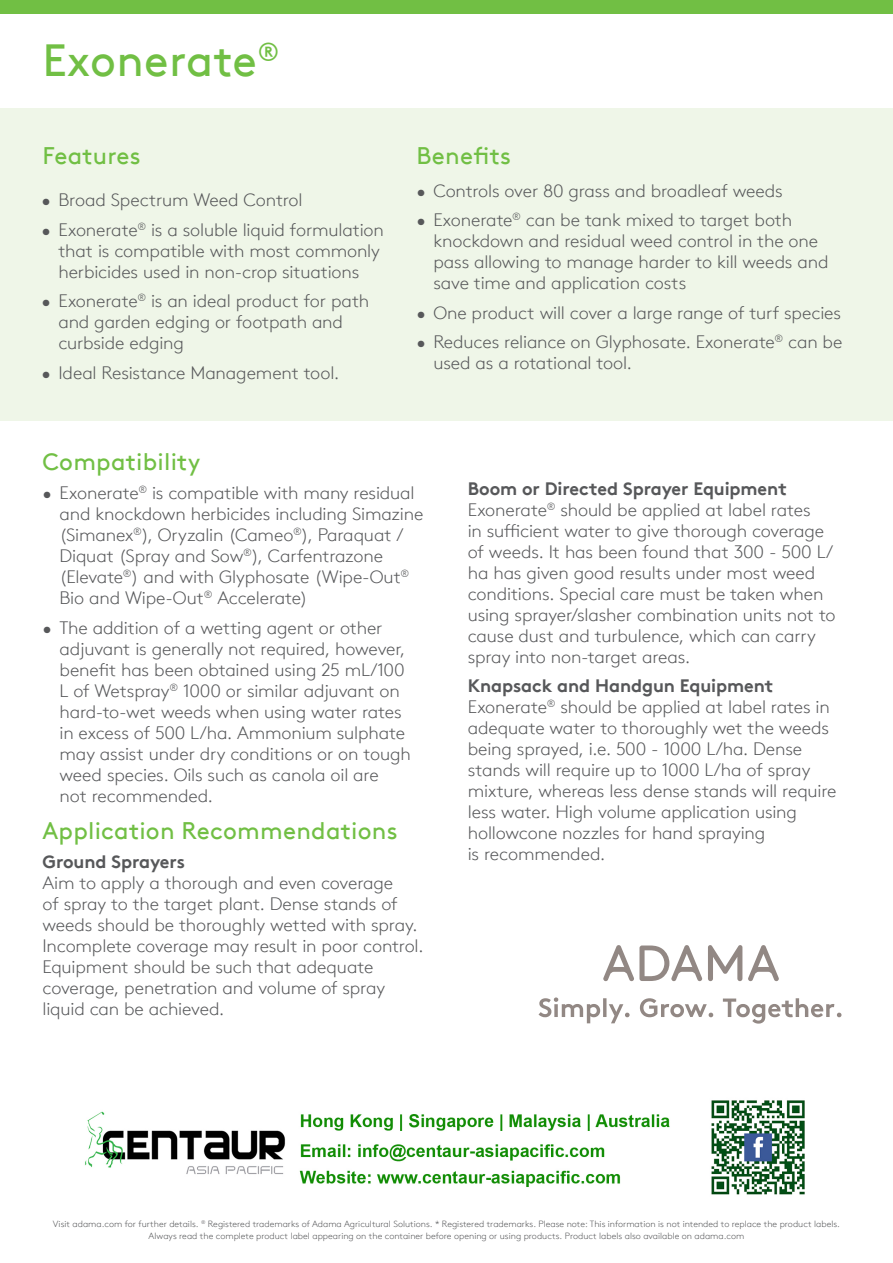
<style>
.page{position:relative;width:893px;height:1263px;background:#fff}
.page>*{position:absolute;margin:0;border:0;box-sizing:border-box;transform-origin:0 0}
.t1{font:45px "Brown TT";letter-spacing:.01em;color:#71bf44}
.t2{font:24px "Brown TT";letter-spacing:.01em;color:#71bf44}
.t3{font:300 18px/21px "Brown TT";letter-spacing:-.01em;color:#57585a}
.t4{font:700 18px "Brown TT";letter-spacing:-.005em;color:#57585a}
.t5{font:300 9px/12px "Brown TT";color:#57585a;text-align:center}
.s1{font-weight:700}
</style>
<div class="page">
<div style="left:0;top:108px;width:893px;height:313px;background:#eff6e8"></div>
<div style="left:0;top:0;width:893px;height:14px;background:#71bf44"></div>
<svg style="left:603px;top:945px;width:99px;height:36px"></svg>
<svg style="left:748px;top:945px;width:31px;height:36px"></svg>
<svg style="left:708px;top:945px;width:34px;height:36px"></svg>
<svg style="left:538px;top:997px;width:303px;height:26px"></svg>
<img style="left:85px;top:1100px;width:720px;height:95px">
<h1 class="t1" style="left:43px;top:34px;width:238px">Exonerate<sup>®</sup></h1>
<h2 class="t2" style="left:43px;top:142px;width:100px">Features</h2>
<h2 class="t2" style="left:416px;top:142px;width:96px">Benefits</h2>
<p class="t3" style="left:41px;top:190px;width:263px">• Broad Spectrum Weed Control</p>
<p class="t3" style="left:58px;top:219px;width:327px;text-indent:-17px">• Exonerate<sup>®</sup> is a soluble liquid formulation that is compatible with most commonly herbicides used in non-crop situations</p>
<p class="t3" style="left:58px;top:291px;width:312px;text-indent:-17px">• Exonerate<sup>®</sup> is an ideal product for path and garden edging or footpath and curbside edging</p>
<p class="t3" style="left:41px;top:362px;width:299px">• Ideal Resistance Management tool.</p>
<p class="t3" style="left:416px;top:180px;width:368px">• Controls over 80 grass and broadleaf weeds</p>
<p class="t3" style="left:433px;top:210px;width:397px;text-indent:-17px">• Exonerate<sup>®</sup> can be tank mixed to target both knockdown and residual weed control in the one pass allowing to manage harder to kill weeds and save time and application costs</p>
<p class="t3" style="left:416px;top:302px;width:426px">• One product will cover a large range of turf species</p>
<p class="t3" style="left:433px;top:332px;width:411px;text-indent:-17px">• Reduces reliance on Glyphosate. Exonerate<sup>®</sup> can be used as a rotational tool.</p>
<h2 class="t2" style="left:43px;top:447px;width:159px">Compatibility</h2>
<p class="t3" style="left:60px;top:483px;width:365px;text-indent:-17px">• Exonerate<sup>®</sup> is compatible with many residual and knockdown herbicides including Simazine (Simanex<sup>®</sup>), Oryzalin (Cameo<sup>®</sup>), Paraquat / Diquat (Spray and Sow<sup>®</sup>), Carfentrazone (Elevate<sup>®</sup>) and with Glyphosate (Wipe-Out<sup>® </sup>Bio and Wipe-Out<sup>®</sup> Accelerate)</p>
<p class="t3" style="left:60px;top:617px;width:353px;text-indent:-17px">• The addition of a wetting agent or other adjuvant is generally not required, however, benefit has been obtained using 25 mL/100<br>L of Wetspray<sup>®</sup> 1000 or similar adjuvant on hard-to-wet weeds when using water rates in excess of 500 L/ha. Ammonium sulphate may assist under dry conditions or on tough weed species. Oils such as canola oil are<br>not recommended.</p>
<h2 class="t2" style="left:43px;top:816px;width:357px">Application Recommendations</h2>
<p class="t4" style="left:43px;top:851px;width:144px">Ground Sprayers</p>
<p class="t3" style="left:43px;top:873px;width:382px">Aim to apply a thorough and even coverage<br>of spray to the target plant. Dense stands of weeds should be thoroughly wetted with spray.<br>Incomplete coverage may result in poor control.<br>Equipment should be such that adequate coverage, penetration and volume of spray liquid can be achieved.</p>
<p class="t3" style="left:468px;top:478px;width:369px"><span class="s1">Boom or Directed Sprayer Equipment </span>Exonerate<sup>®</sup> should be applied at label rates<br>in sufficient water to give thorough coverage of weeds. It has been found that 300 - 500 L/ ha has given good results under most weed conditions. Special care must be taken when using sprayer/slasher combination units not to cause dust and turbulence, which can carry spray into non-target areas.</p>
<p class="t3" style="left:468px;top:676px;width:370px"><span class="s1">Knapsack and Handgun Equipment </span>Exonerate<sup>®</sup> should be applied at label rates in adequate water to thoroughly wet the weeds being sprayed, i.e. 500 - 1000 L/ha. Dense stands will require up to 1000 L/ha of spray mixture, whereas less dense stands will require less water. High volume application using hollowcone nozzles for hand spraying<br>is recommended.</p>
<p class="t5" style="left:53px;top:1218px;width:789px">Visit adama.com for further details. <sup>®</sup> Registered trademarks of Adama Agricultural Solutions. * Registered trademarks. Please note: This information is not intended to replace the product labels.<br>Always read the complete product label appearing on the container before opening or using products. Product labels also available on adama.com</p>
</div>
